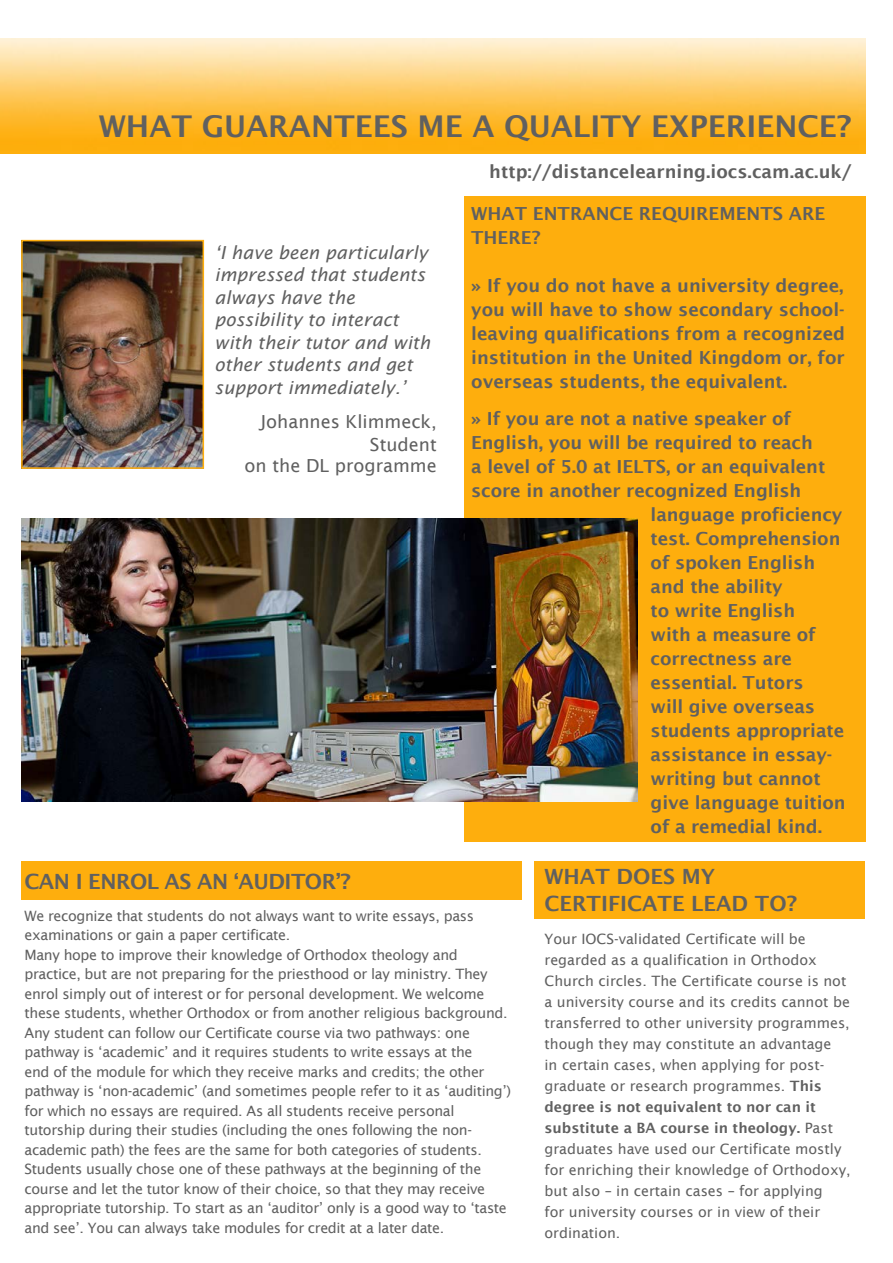
<style>
.page{position:relative;width:893px;height:1263px;background:#fff}
.page>*{position:absolute;margin:0;border:0;box-sizing:border-box;transform-origin:0 0}
.t1{font:600 30px "Lucida Sans";color:#606060}
.t2{font:600 21px/27px "Lucida Sans";color:#606060}
.t3{font:600 21px "Lucida Sans";letter-spacing:-.025em;color:#606060}
.t4{font:600 18px/24px "Lucida Sans";letter-spacing:-.005em;color:#606060}
.t5{font:italic 18px/22.5px "Lucida Sans";color:#606060}
.t6{font:18px/22.5px "Lucida Sans";color:#606060;text-align:right}
.t7{font:14.25px/19.5px "Lucida Sans";letter-spacing:-.025em;color:#606060}
.t8{font:14.25px/21px "Lucida Sans";color:#606060}
.s1{font-weight:600}
</style>
<div class="page">
<img style="left:0;top:38px;width:865px;height:116px">
<div style="left:464px;top:197px;width:401px;height:645px;background:#feae0d"></div>
<div style="left:535px;top:861px;width:329px;height:57px;background:#feae0d"></div>
<div style="left:21px;top:861px;width:501px;height:38px;background:#feae0d"></div>
<img style="left:24px;top:243px;width:177px;height:223px">
<div style="left:21px;top:240px;width:183px;height:229px;border:2px solid #feae0d"></div>
<img style="left:21px;top:518px;width:617px;height:284px">
<p class="t1" style="left:99px;top:109px;width:754px">WHAT GUARANTEES ME A QUALITY EXPERIENCE?</p>
<p class="t4" style="left:489px;top:159px;width:364px">http://distancelearning.iocs.cam.ac.uk/</p>
<p class="t4" style="left:471px;top:202px;width:356px">WHAT ENTRANCE REQUIREMENTS ARE<br>THERE?</p>
<p class="t4" style="left:471px;top:274px;width:376px;text-align:justify">» If you do not have a university degree, you will have to show secondary school&shy;leaving qualifications from a recognized institution in the United Kingdom or, for overseas students, the equivalent.</p>
<p class="t4" style="left:471px;top:406px;width:321px">» If you are not a native speaker of</p>
<p class="t4" style="left:471px;top:430px;width:343px">English, you will be required to reach</p>
<p class="t4" style="left:471px;top:454px;width:356px">a level of 5.0 at IELTS, or an equivalent</p>
<p class="t4" style="left:471px;top:478px;width:332px">score in another recognized English</p>
<p class="t4" style="left:651px;top:502px;width:193px">language proficiency</p>
<p class="t4" style="left:651px;top:526px;width:191px">test. Comprehension</p>
<p class="t4" style="left:651px;top:550px;width:166px">of spoken English</p>
<p class="t4" style="left:651px;top:574px;width:134px">and the ability</p>
<p class="t4" style="left:651px;top:598px;width:146px">to write English</p>
<p class="t4" style="left:651px;top:622px;width:167px">with a measure of</p>
<p class="t4" style="left:651px;top:646px;width:143px">correctness are</p>
<p class="t4" style="left:651px;top:670px;width:154px">essential. Tutors</p>
<p class="t4" style="left:651px;top:694px;width:166px">will give overseas</p>
<p class="t4" style="left:651px;top:718px;width:195px">students appropriate</p>
<p class="t4" style="left:651px;top:742px;width:183px">assistance in essay-</p>
<p class="t4" style="left:651px;top:766px;width:172px">writing but cannot</p>
<p class="t4" style="left:651px;top:790px;width:197px">give language tuition</p>
<p class="t4" style="left:651px;top:814px;width:173px">of a remedial kind.</p>
<p class="t2" style="left:544px;top:863px;width:254px">WHAT DOES MY<br>CERTIFICATE LEAD TO?</p>
<p class="t8" style="left:544px;top:928px;width:308px">Your IOCS-validated Certificate will be regarded as a qualification in Orthodox Church circles. The Certificate course is not a university course and its credits cannot be transferred to other university programmes, though they may constitute an advantage<br>in certain cases, when applying for post&shy;graduate or research programmes. <span class="s1">This degree is not equivalent to nor can it substitute a BA course in theology.</span> Past graduates have used our Certificate mostly for enriching their knowledge of Orthodoxy, but also – in certain cases – for applying<br>for university courses or in view of their ordination.</p>
<p class="t5" style="left:215px;top:241px;width:217px">‘I have been particularly impressed that students always have the possibility to interact with their tutor and with other students and get support immediately.’</p>
<p class="t6" style="left:261px;top:411px;width:178px">Johannes Klimmeck,<br>Student</p>
<p class="t6" style="left:245px;top:454px;width:194px">on the DL programme</p>
<p class="t3" style="left:25px;top:869px;width:328px">CAN I ENROL AS AN ‘AUDITOR’?</p>
<p class="t7" style="left:25px;top:906px;width:451px">We recognize that students do not always want to write essays, pass examinations or gain a paper certificate.</p>
<p class="t7" style="left:25px;top:945px;width:485px">Many hope to improve their knowledge of Orthodox theology and practice, but are not preparing for the priesthood or lay ministry. They enrol simply out of interest or for personal development. We welcome these students, whether Orthodox or from another religious background.</p>
<p class="t7" style="left:25px;top:1023px;width:488px">Any student can follow our Certificate course via two pathways: one pathway is ‘academic’ and it requires students to write essays at the<br>end of the module for which they receive marks and credits; the other pathway is ‘non-academic’ (and sometimes people refer to it as ‘auditing’) for which no essays are required. As all students receive personal tutorship during their studies (including the ones following the non&shy;academic path) the fees are the same for both categories of students.</p>
<p class="t7" style="left:25px;top:1159px;width:484px">Students usually chose one of these pathways at the beginning of the course and let the tutor know of their choice, so that they may receive appropriate tutorship. To start as an ‘auditor’ only is a good way to ‘taste and see’. You can always take modules for credit at a later date.</p>
</div>
